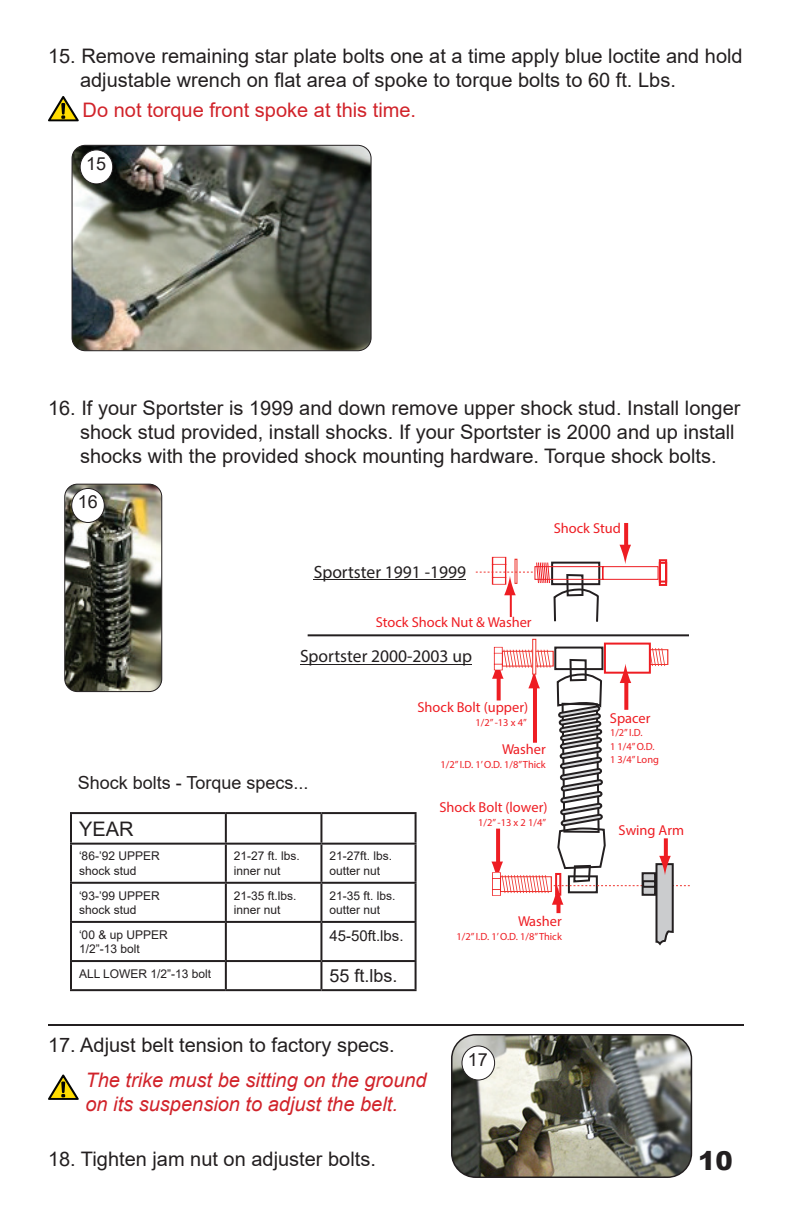
<style>
.page{position:relative;width:792px;height:1224px;background:#fff}
.page>*{position:absolute;margin:0;border:0;box-sizing:border-box;transform-origin:0 0}
.Paragraph_Style_2{font:900 26px "Arial";color:#231f20}
.Paragraph_Style_2-2{font:20px/24px "Arial";color:#231f20}
.Paragraph_Style_2-3{font:italic 20px "Arial";color:#d1232a}
.Paragraph_Style_2-4{font:20px "Arial";color:#d1232a}
.Paragraph_Style_2-5{font:18px "Arial";color:#231f20}
.t1{font:17.8px "Myriad Pro";color:#231f20}
.Paragraph_Style_2-6{font:15px "Arial";color:#231f20}
.t2{font:14.4px "Myriad Pro";color:#ee1d23}
.Paragraph_Style_2-7{font:12px "Arial";color:#231f20}
.t3{font:10.4px/13.6px "Myriad Pro";letter-spacing:-.005em;color:#ee1d23}
</style>
<div class="page">
<svg style="left:48px;top:1075px;width:31px;height:25px"></svg>
<img style="left:452px;top:1035px;width:239px;height:142px">
<div style="left:451px;top:1034px;width:241px;height:144px;border:2px solid #231f20;border-radius:24px"></div>
<img style="left:72px;top:145px;width:299px;height:206px">
<div style="left:72px;top:145px;width:299px;height:206px;border:1px solid #231f20;border-radius:13px"></div>
<div style="left:80px;top:150px;width:33px;height:34px;background:#fff;border-radius:50%"></div>
<div style="left:80px;top:149px;width:33px;height:35px;border:1px solid #231f20;border-radius:50%"></div>
<img style="left:65px;top:484px;width:97px;height:208px">
<div style="left:64px;top:484px;width:98px;height:208px;border:1px solid #231f20;border-radius:13px"></div>
<div style="left:72px;top:488px;width:32px;height:34px;background:#fff;border-radius:50%"></div>
<div style="left:71px;top:488px;width:34px;height:35px;border:1px solid #231f20;border-radius:50%"></div>
<div style="left:462px;top:1046px;width:33px;height:34px;background:#fff;border-radius:50%"></div>
<div style="left:461px;top:1046px;width:34px;height:34px;border:1px solid #231f20;border-radius:50%"></div>
<hr style="left:70px;top:812px;width:156px;height:2px;background:#231f20">
<hr style="left:70px;top:814px;width:2px;height:29px;background:#231f20">
<hr style="left:226px;top:812px;width:95px;height:2px;background:#231f20">
<hr style="left:225px;top:814px;width:2px;height:29px;background:#231f20">
<hr style="left:321px;top:812px;width:96px;height:2px;background:#231f20">
<hr style="left:320px;top:814px;width:2px;height:29px;background:#231f20">
<hr style="left:415px;top:814px;width:2px;height:29px;background:#231f20">
<hr style="left:70px;top:843px;width:156px;height:2px;background:#231f20">
<hr style="left:70px;top:845px;width:2px;height:37px;background:#231f20">
<hr style="left:226px;top:843px;width:95px;height:2px;background:#231f20">
<hr style="left:225px;top:845px;width:2px;height:37px;background:#231f20">
<hr style="left:321px;top:843px;width:96px;height:2px;background:#231f20">
<hr style="left:320px;top:845px;width:2px;height:37px;background:#231f20">
<hr style="left:415px;top:845px;width:2px;height:37px;background:#231f20">
<hr style="left:70px;top:882px;width:156px;height:2px;background:#231f20">
<hr style="left:70px;top:884px;width:2px;height:37px;background:#231f20">
<hr style="left:226px;top:882px;width:95px;height:2px;background:#231f20">
<hr style="left:225px;top:884px;width:2px;height:37px;background:#231f20">
<hr style="left:321px;top:882px;width:96px;height:2px;background:#231f20">
<hr style="left:320px;top:884px;width:2px;height:37px;background:#231f20">
<hr style="left:415px;top:884px;width:2px;height:37px;background:#231f20">
<hr style="left:70px;top:921px;width:156px;height:2px;background:#231f20">
<hr style="left:70px;top:923px;width:2px;height:37px;background:#231f20">
<hr style="left:226px;top:921px;width:95px;height:2px;background:#231f20">
<hr style="left:225px;top:923px;width:2px;height:37px;background:#231f20">
<hr style="left:321px;top:921px;width:96px;height:2px;background:#231f20">
<hr style="left:320px;top:923px;width:2px;height:37px;background:#231f20">
<hr style="left:415px;top:923px;width:2px;height:37px;background:#231f20">
<hr style="left:70px;top:960px;width:156px;height:2px;background:#231f20">
<hr style="left:70px;top:962px;width:2px;height:27px;background:#231f20">
<hr style="left:226px;top:960px;width:95px;height:2px;background:#231f20">
<hr style="left:225px;top:962px;width:2px;height:27px;background:#231f20">
<hr style="left:321px;top:960px;width:96px;height:2px;background:#231f20">
<hr style="left:320px;top:962px;width:2px;height:27px;background:#231f20">
<hr style="left:415px;top:962px;width:2px;height:27px;background:#231f20">
<hr style="left:70px;top:989px;width:156px;height:2px;background:#231f20">
<hr style="left:226px;top:989px;width:95px;height:2px;background:#231f20">
<hr style="left:321px;top:989px;width:96px;height:2px;background:#231f20">
<svg style="left:48px;top:96px;width:31px;height:25px"></svg>
<hr style="left:48px;top:1024px;width:696px;height:2px;background:#231f20">
<svg style="left:300px;top:664px;width:53px;height:1px"></svg>
<hr style="left:353px;top:664px;width:119px;height:1px;background:#231f20">
<svg style="left:314px;top:579px;width:53px;height:1px"></svg>
<hr style="left:367px;top:579px;width:99px;height:1px;background:#231f20">
<div style="left:604px;top:643px;width:47px;height:31px;background:#fff;border:2px solid #ee1d23"></div>
<svg style="left:532px;top:639px;width:4px;height:8px"></svg>
<svg style="left:491px;top:647px;width:199px;height:299px"></svg>
<svg style="left:624px;top:523px;width:4px;height:22px"></svg>
<svg style="left:476px;top:545px;width:192px;height:77px"></svg>
<hr style="left:308px;top:634px;width:381px;height:2px;background:#231f20">
<p class="Paragraph_Style_2-2" style="left:80px;top:43px;width:664px;text-indent:-32px">15. Remove remaining star plate bolts one at a time apply blue loctite and hold adjustable wrench on flat area of spoke to torque bolts to 60 ft. Lbs.</p>
<p class="Paragraph_Style_2-4" style="left:83px;top:96px;width:335px">Do not torque front spoke at this time.</p>
<p class="Paragraph_Style_2-5" style="left:86px;top:151px;width:22px">15</p>
<p class="Paragraph_Style_2-2" style="left:80px;top:395px;width:662px;text-indent:-32px">16. If your Sportster is 1999 and down remove upper shock stud. Install longer shock stud provided, install shocks. If your Sportster is 2000 and up install shocks with the provided shock mounting hardware. Torque shock bolts.</p>
<p class="Paragraph_Style_2-5" style="left:78px;top:489px;width:22px">16</p>
<p class="t1" style="left:314px;top:561px;width:154px">Sportster 1991 -1999</p>
<p class="t2" style="left:376px;top:613px;width:157px">Stock Shock Nut &amp; Washer</p>
<p class="t1" style="left:300px;top:645px;width:174px">Sportster 2000-2003 up</p>
<p class="t2" style="left:554px;top:520px;width:69px">Shock Stud</p>
<p class="Paragraph_Style_2-5" style="left:78px;top:770px;width:232px">Shock bolts - Torque specs...</p>
<p class="t2" style="left:418px;top:699px;width:112px">Shock Bolt (upper)</p>
<p class="t3" style="left:475px;top:715px;width:53px">1/2” -13 x 4”</p>
<p class="t2" style="left:502px;top:740px;width:45px">Washer</p>
<p class="t3" style="left:441px;top:757px;width:107px">1/2” I.D. 1’ O.D. 1/8” Thick</p>
<p class="t2" style="left:610px;top:709px;width:42px">Spacer</p>
<p class="t3" style="left:610px;top:726px;width:50px">1/2” I.D.<br>1 1/4” O.D.<br>1 3/4” Long</p>
<p class="Paragraph_Style_2-2" style="left:79px;top:816px;width:56px">YEAR</p>
<p class="Paragraph_Style_2-7" style="left:79px;top:848px;width:82px">‘86-’92 UPPER</p>
<p class="Paragraph_Style_2-7" style="left:79px;top:862px;width:59px">shock stud</p>
<p class="Paragraph_Style_2-7" style="left:79px;top:887px;width:82px">‘93-’99 UPPER</p>
<p class="Paragraph_Style_2-7" style="left:79px;top:901px;width:59px">shock stud</p>
<p class="Paragraph_Style_2-7" style="left:79px;top:926px;width:90px">‘00 &amp; up UPPER</p>
<p class="Paragraph_Style_2-7" style="left:79px;top:941px;width:62px">1/2”-13 bolt</p>
<p class="Paragraph_Style_2-7" style="left:234px;top:848px;width:68px">21-27 ft. lbs.</p>
<p class="Paragraph_Style_2-7" style="left:234px;top:862px;width:48px">inner nut</p>
<p class="Paragraph_Style_2-7" style="left:234px;top:887px;width:64px">21-35 ft.lbs.</p>
<p class="Paragraph_Style_2-7" style="left:234px;top:901px;width:48px">inner nut</p>
<p class="Paragraph_Style_2-7" style="left:329px;top:848px;width:64px">21-27ft. lbs.</p>
<p class="Paragraph_Style_2-7" style="left:329px;top:862px;width:52px">outter nut</p>
<p class="Paragraph_Style_2-7" style="left:329px;top:887px;width:68px">21-35 ft. lbs.</p>
<p class="Paragraph_Style_2-7" style="left:329px;top:901px;width:52px">outter nut</p>
<p class="Paragraph_Style_2-6" style="left:329px;top:925px;width:76px">45-50ft.lbs.</p>
<p class="Paragraph_Style_2-7" style="left:79px;top:965px;width:134px">ALL LOWER 1/2”-13 bolt</p>
<p class="Paragraph_Style_2-5" style="left:329px;top:963px;width:70px">55 ft.lbs.</p>
<p class="t2" style="left:439px;top:799px;width:109px">Shock Bolt (lower)</p>
<p class="t3" style="left:478px;top:816px;width:69px">1/2” -13 x 2 1/4”</p>
<p class="t2" style="left:518px;top:912px;width:45px">Washer</p>
<p class="t3" style="left:457px;top:929px;width:107px">1/2” I.D. 1’ O.D. 1/8” Thick</p>
<p class="Paragraph_Style_2-2" style="left:48px;top:1033px;width:348px">17. Adjust belt tension to factory specs.</p>
<p class="Paragraph_Style_2-3" style="left:86px;top:1067px;width:343px">The trike must be sitting on the ground</p>
<p class="Paragraph_Style_2-3" style="left:86px;top:1091px;width:314px">on its suspension to adjust the belt.</p>
<p class="Paragraph_Style_2-2" style="left:48px;top:1147px;width:329px">18. Tighten jam nut on adjuster bolts.</p>
<p class="Paragraph_Style_2-5" style="left:468px;top:1047px;width:22px">17</p>
<p class="t2" style="left:619px;top:821px;width:67px">Swing Arm</p>
<p class="Paragraph_Style_2" style="left:698px;top:1142px;width:36px">10</p>
</div>
